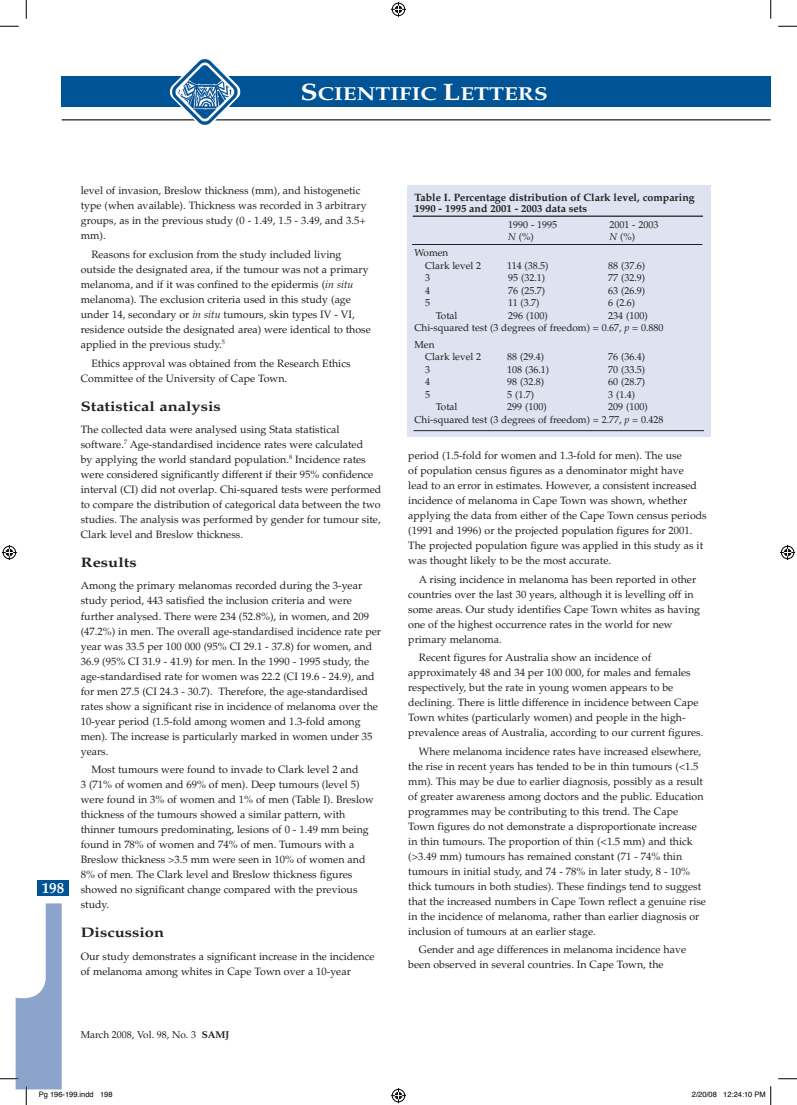
<style>
.page{position:relative;width:797px;height:1105px;background:#fff}
.page>*{position:absolute;margin:0;border:0;box-sizing:border-box;transform-origin:0 0}
.t1{font:700 18.75px "Palatino";color:#fff;scale:1.2 1}
.t2{font:700 15px "Palatino";color:#fff}
.t3{font:700 13.75px "Palatino";color:#231f20;scale:1.2 1}
.t4{font:10.62px/15px "Palatino";color:#231f20}
.t5{font:700 10.62px/11.2px "Palatino";color:#231f20}
.t6{font:10px/12.5px "Palatino";color:#231f20}
.t7{font:7.5px "Helvetica";color:#000}
.s1{font-size:23.75px}
.s2{font-style:italic}
.s3{font-weight:700}
</style>
<div class="page">
<div style="left:62px;top:77px;width:708px;height:30px;background:#005495"></div>
<hr style="left:62px;top:119px;width:708px;height:1px;background:#231f20">
<img style="left:170px;top:59px;width:70px;height:66px">
<div style="left:38px;top:880px;width:31px;height:16px;background:#005495"></div>
<div style="left:407px;top:186px;width:303px;height:251px;background:#dde3f0"></div>
<hr style="left:412px;top:216px;width:291px;height:1px;background:#231f20">
<hr style="left:413px;top:430px;width:291px;height:1px;background:#231f20">
<hr style="left:412px;top:244px;width:290px;height:1px;background:#231f20">
<svg style="left:0;top:25px;width:19px;height:2px"></svg>
<svg style="left:778px;top:25px;width:19px;height:2px"></svg>
<svg style="left:778px;top:1078px;width:19px;height:1px"></svg>
<svg style="left:25px;top:0;width:2px;height:19px"></svg>
<svg style="left:770px;top:0;width:1px;height:19px"></svg>
<svg style="left:391px;top:2px;width:15px;height:15px"></svg>
<svg style="left:391px;top:1088px;width:15px;height:15px"></svg>
<svg style="left:2px;top:545px;width:15px;height:15px"></svg>
<svg style="left:780px;top:545px;width:15px;height:15px"></svg>
<svg style="left:0;top:903px;width:62px;height:202px"></svg>
<svg style="left:770px;top:1086px;width:1px;height:19px"></svg>
<h1 class="t1" style="left:300px;top:83px;width:208px"><span class="s1">S</span>CIENTIFIC <span class="s1">L</span>ETTERS</h1>
<h2 class="t2" style="left:42px;top:880px;width:24px">198</h2>
<p class="t4" style="left:81px;top:183px;width:287px">level of invasion, Breslow thickness (mm), and histogenetic type (when available). Thickness was recorded in 3 arbitrary groups, as in the previous study (0 - 1.49, 1.5 - 3.49, and 3.5+ mm).</p>
<p class="t4" style="left:81px;top:247px;width:291px;text-indent:11px">Reasons for exclusion from the study included living outside the designated area, if the tumour was not a primary melanoma, and if it was confined to the epidermis (<span class="s2">in situ </span>melanoma). The exclusion criteria used in this study (age under 14, secondary or <span class="s2">in situ</span> tumours, skin types IV - VI, residence outside the designated area) were identical to those applied in the previous study.<sup>5</sup></p>
<p class="t4" style="left:81px;top:356px;width:271px;text-indent:11px">Ethics approval was obtained from the Research Ethics<br>Committee of the University of Cape Town.</p>
<p class="t3" style="left:81px;top:398px;width:118px">Statistical analysis</p>
<p class="t4" style="left:81px;top:422px;width:302px">The collected data were analysed using Stata statistical software.<sup>7</sup> Age-standardised incidence rates were calculated<br>by applying the world standard population.<sup>8</sup> Incidence rates were considered significantly different if their 95% confidence interval (CI) did not overlap. Chi-squared tests were performed to compare the distribution of categorical data between the two studies. The analysis was performed by gender for tumour site, Clark level and Breslow thickness.</p>
<p class="t3" style="left:81px;top:555px;width:48px">Results</p>
<p class="t4" style="left:81px;top:579px;width:302px">Among the primary melanomas recorded during the 3-year study period, 443 satisfied the inclusion criteria and were further analysed. There were 234 (52.8%), in women, and 209 (47.2%) in men. The overall age-standardised incidence rate per year was 33.5 per 100 000 (95% CI 29.1 - 37.8) for women, and 36.9 (95% CI 31.9 - 41.9) for men. In the 1990 - 1995 study, the age-standardised rate for women was 22.2 (CI 19.6 - 24.9), and for men 27.5 (CI 24.3 - 30.7). Therefore, the age-standardised rates show a significant rise in incidence of melanoma over the 10-year period (1.5-fold among women and 1.3-fold among men). The increase is particularly marked in women under 35 years.</p>
<p class="t4" style="left:81px;top:762px;width:294px;text-indent:11px">Most tumours were found to invade to Clark level 2 and<br>3 (71% of women and 69% of men). Deep tumours (level 5) were found in 3% of women and 1% of men (Table I). Breslow thickness of the tumours showed a similar pattern, with thinner tumours predominating, lesions of 0 - 1.49 mm being found in 78% of women and 74% of men. Tumours with a Breslow thickness &gt;3.5 mm were seen in 10% of women and 8% of men. The Clark level and Breslow thickness figures showed no significant change compared with the previous study.</p>
<p class="t3" style="left:81px;top:925px;width:71px">Discussion</p>
<p class="t4" style="left:81px;top:949px;width:295px">Our study demonstrates a significant increase in the incidence of melanoma among whites in Cape Town over a 10-year</p>
<p class="t6" style="left:81px;top:1028px;width:150px">March 2008, Vol. 98, No. 3 <span class="s3">SAMJ</span></p>
<p class="t5" style="left:414px;top:191px;width:282px">Table I. Percentage distribution of Clark level, comparing<br>1990 - 1995 and 2001 - 2003 data sets</p>
<p class="t6" style="left:508px;top:218px;width:50px">1990 - 1995</p>
<p class="t6" style="left:609px;top:218px;width:50px">2001 - 2003</p>
<p class="t6" style="left:508px;top:231px;width:27px"><span class="s2">N</span> (%)</p>
<p class="t6" style="left:609px;top:231px;width:27px"><span class="s2">N</span> (%)</p>
<p class="t6" style="left:425px;top:247px;width:58px;text-indent:-11px">Women<br>Clark level 2</p>
<p class="t6" style="left:507px;top:259px;width:43px">114 (38.5)</p>
<p class="t6" style="left:608px;top:259px;width:38px">88 (37.6)</p>
<p class="t6" style="left:425px;top:272px;width:6px">3</p>
<p class="t6" style="left:508px;top:272px;width:38px">95 (32.1)</p>
<p class="t6" style="left:608px;top:272px;width:38px">77 (32.9)</p>
<p class="t6" style="left:425px;top:284px;width:6px">4</p>
<p class="t6" style="left:508px;top:284px;width:38px">76 (25.7)</p>
<p class="t6" style="left:608px;top:284px;width:38px">63 (26.9)</p>
<p class="t6" style="left:425px;top:297px;width:6px">5</p>
<p class="t6" style="left:508px;top:297px;width:33px">11 (3.7)</p>
<p class="t6" style="left:608px;top:297px;width:28px">6 (2.6)</p>
<p class="t6" style="left:436px;top:309px;width:23px">Total</p>
<p class="t6" style="left:508px;top:309px;width:41px">296 (100)</p>
<p class="t6" style="left:414px;top:309px;width:250px;text-indent:194px">234 (100)<br>Chi-squared test (3 degrees of freedom) = 0.67, <span class="s2">p</span> = 0.880</p>
<p class="t6" style="left:425px;top:338px;width:58px;text-indent:-11px">Men<br>Clark level 2</p>
<p class="t6" style="left:507px;top:350px;width:38px">88 (29.4)</p>
<p class="t6" style="left:608px;top:350px;width:38px">76 (36.4)</p>
<p class="t6" style="left:425px;top:363px;width:6px">3</p>
<p class="t6" style="left:507px;top:363px;width:43px">108 (36.1)</p>
<p class="t6" style="left:608px;top:363px;width:38px">70 (33.5)</p>
<p class="t6" style="left:425px;top:375px;width:6px">4</p>
<p class="t6" style="left:507px;top:375px;width:38px">98 (32.8)</p>
<p class="t6" style="left:608px;top:375px;width:38px">60 (28.7)</p>
<p class="t6" style="left:425px;top:388px;width:6px">5</p>
<p class="t6" style="left:507px;top:388px;width:28px">5 (1.7)</p>
<p class="t6" style="left:608px;top:388px;width:28px">3 (1.4)</p>
<p class="t6" style="left:436px;top:400px;width:23px">Total</p>
<p class="t6" style="left:507px;top:400px;width:41px">299 (100)</p>
<p class="t6" style="left:414px;top:400px;width:250px;text-indent:194px">209 (100)<br>Chi-squared test (3 degrees of freedom) = 2.77, <span class="s2">p</span> = 0.428</p>
<p class="t4" style="left:408px;top:448px;width:300px">period (1.5-fold for women and 1.3-fold for men). The use<br>of population census figures as a denominator might have<br>lead to an error in estimates. However, a consistent increased incidence of melanoma in Cape Town was shown, whether applying the data from either of the Cape Town census periods (1991 and 1996) or the projected population figures for 2001.<br>The projected population figure was applied in this study as it was thought likely to be the most accurate.</p>
<p class="t4" style="left:408px;top:572px;width:293px;text-indent:11px">A rising incidence in melanoma has been reported in other countries over the last 30 years, although it is levelling off in some areas. Our study identifies Cape Town whites as having one of the highest occurrence rates in the world for new primary melanoma.</p>
<p class="t4" style="left:408px;top:650px;width:296px;text-indent:11px">Recent figures for Australia show an incidence of approximately 48 and 34 per 100 000, for males and females respectively, but the rate in young women appears to be declining. There is little difference in incidence between Cape Town whites (particularly women) and people in the high&shy;prevalence areas of Australia, according to our current figures.</p>
<p class="t4" style="left:408px;top:744px;width:299px;text-indent:11px">Where melanoma incidence rates have increased elsewhere, the rise in recent years has tended to be in thin tumours (&lt;1.5 mm). This may be due to earlier diagnosis, possibly as a result of greater awareness among doctors and the public. Education programmes may be contributing to this trend. The Cape Town figures do not demonstrate a disproportionate increase in thin tumours. The proportion of thin (&lt;1.5 mm) and thick (&gt;3.49 mm) tumours has remained constant (71 - 74% thin tumours in initial study, and 74 - 78% in later study, 8 - 10% thick tumours in both studies). These findings tend to suggest that the increased numbers in Cape Town reflect a genuine rise in the incidence of melanoma, rather than earlier diagnosis or inclusion of tumours at an earlier stage.</p>
<p class="t4" style="left:408px;top:942px;width:279px;text-indent:11px">Gender and age differences in melanoma incidence have been observed in several countries. In Cape Town, the</p>
<p class="t7" style="left:39px;top:1090px;width:75px">Pg 196-199.indd 198</p>
<p class="t7" style="left:692px;top:1090px;width:75px">2/20/08 12:24:10 PM</p>
</div>
